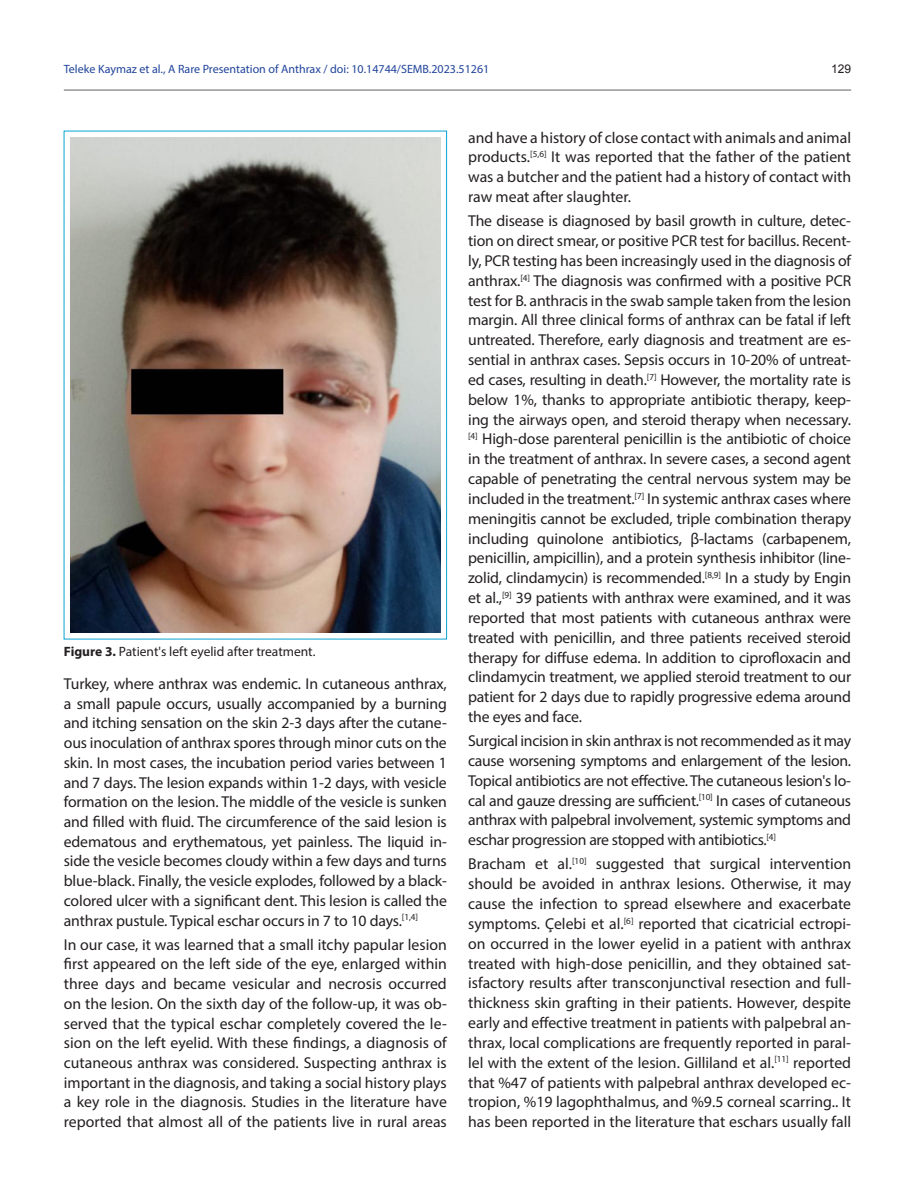
<style>
.page{position:relative;width:915px;height:1191px;background:#fff}
.page>*{position:absolute;margin:0;border:0;box-sizing:border-box;transform-origin:0 0}
.ana_metin_bosluksuz{font:15.75px/19.8px "Myriad Pro";letter-spacing:-.01em;color:#231f20;text-align:justify}
.ana_metin_bosluksuz-2{font:13.5px "Myriad Pro";color:#231f20}
.t1{font:12px "Myriad Pro";color:#21449b}
.t2{font:12px "Arial";color:#231f20}
.s1{font-weight:700}
</style>
<div class="page">
<hr style="left:64px;top:89px;width:786px;height:2px;background:#939598">
<img style="left:70px;top:138px;width:370px;height:494px">
<p class="t1" style="left:64px;top:61px;width:427px">Teleke Kaymaz et al., A Rare Presentation of Anthrax / doi: 10.14744/SEMB.2023.51261</p>
<p class="t2" style="left:830px;top:60px;width:22px">129</p>
<p class="ana_metin_bosluksuz-2" style="left:64px;top:642px;width:253px"><span class="s1">Figure 3.</span> Patient's left eyelid after treatment.</p>
<p class="ana_metin_bosluksuz" style="left:64px;top:673px;width:384px">Turkey, where anthrax was endemic. In cutaneous anthrax, a small papule occurs, usually accompanied by a burning and itching sensation on the skin 2-3 days after the cutane&shy;ous inoculation of anthrax spores through minor cuts on the skin. In most cases, the incubation period varies between 1 and 7 days. The lesion expands within 1-2 days, with vesicle formation on the lesion. The middle of the vesicle is sunken and filled with fluid. The circumference of the said lesion is edematous and erythematous, yet painless. The liquid in&shy;side the vesicle becomes cloudy within a few days and turns blue-black. Finally, the vesicle explodes, followed by a black&shy;colored ulcer with a significant dent. This lesion is called the anthrax pustule. Typical eschar occurs in 7 to 10 days.<sup>[1,4]</sup></p>
<p class="ana_metin_bosluksuz" style="left:64px;top:934px;width:384px">In our case, it was learned that a small itchy papular lesion first appeared on the left side of the eye, enlarged within three days and became vesicular and necrosis occurred on the lesion. On the sixth day of the follow-up, it was ob&shy;served that the typical eschar completely covered the le&shy;sion on the left eyelid. With these findings, a diagnosis of cutaneous anthrax was considered. Suspecting anthrax is important in the diagnosis, and taking a social history plays a key role in the diagnosis. Studies in the literature have reported that almost all of the patients live in rural areas</p>
<p class="ana_metin_bosluksuz" style="left:468px;top:127px;width:384px">and have a history of close contact with animals and animal products.<sup>[5,6]</sup> It was reported that the father of the patient was a butcher and the patient had a history of contact with raw meat after slaughter.</p>
<p class="ana_metin_bosluksuz" style="left:468px;top:211px;width:384px">The disease is diagnosed by basil growth in culture, detec&shy;tion on direct smear, or positive PCR test for bacillus. Recent&shy;ly, PCR testing has been increasingly used in the diagnosis of anthrax.<sup>[4]</sup> The diagnosis was confirmed with a positive PCR test for B. anthracis in the swab sample taken from the lesion margin. All three clinical forms of anthrax can be fatal if left untreated. Therefore, early diagnosis and treatment are es&shy;sential in anthrax cases. Sepsis occurs in 10-20% of untreat&shy;ed cases, resulting in death.<sup>[7]</sup> However, the mortality rate is below 1%, thanks to appropriate antibiotic therapy, keep&shy;ing the airways open, and steroid therapy when necessary. <sup>[4]</sup> High-dose parenteral penicillin is the antibiotic of choice in the treatment of anthrax. In severe cases, a second agent capable of penetrating the central nervous system may be included in the treatment.<sup>[7]</sup> In systemic anthrax cases where meningitis cannot be excluded, triple combination therapy including quinolone antibiotics, β-lactams (carbapenem, penicillin, ampicillin), and a protein synthesis inhibitor (line&shy;zolid, clindamycin) is recommended.<sup>[8,9]</sup> In a study by Engin et al.,<sup>[9]</sup> 39 patients with anthrax were examined, and it was reported that most patients with cutaneous anthrax were treated with penicillin, and three patients received steroid therapy for diffuse edema. In addition to ciprofloxacin and clindamycin treatment, we applied steroid treatment to our patient for 2 days due to rapidly progressive edema around the eyes and face.</p>
<p class="ana_metin_bosluksuz" style="left:468px;top:730px;width:384px">Surgical incision in skin anthrax is not recommended as it may cause worsening symptoms and enlargement of the lesion.<br>Topical antibiotics are not effective. The cutaneous lesion's lo&shy;cal and gauze dressing are sufficient.<sup>[10]</sup> In cases of cutaneous anthrax with palpebral involvement, systemic symptoms and eschar progression are stopped with antibiotics.<sup>[4]</sup></p>
<p class="ana_metin_bosluksuz" style="left:468px;top:854px;width:384px">Bracham et al.<sup>[10]</sup> suggested that surgical intervention should be avoided in anthrax lesions. Otherwise, it may cause the infection to spread elsewhere and exacerbate symptoms. Çelebi et al.<sup>[6]</sup> reported that cicatricial ectropi&shy;on occurred in the lower eyelid in a patient with anthrax treated with high-dose penicillin, and they obtained sat&shy;isfactory results after transconjunctival resection and full&shy;thickness skin grafting in their patients. However, despite early and effective treatment in patients with palpebral an&shy;thrax, local complications are frequently reported in paral&shy;lel with the extent of the lesion. Gilliland et al.<sup>[11]</sup> reported that %47 of patients with palpebral anthrax developed ec&shy;tropion, %19 lagophthalmus, and %9.5 corneal scarring.. It has been reported in the literature that eschars usually fall</p>
</div>
